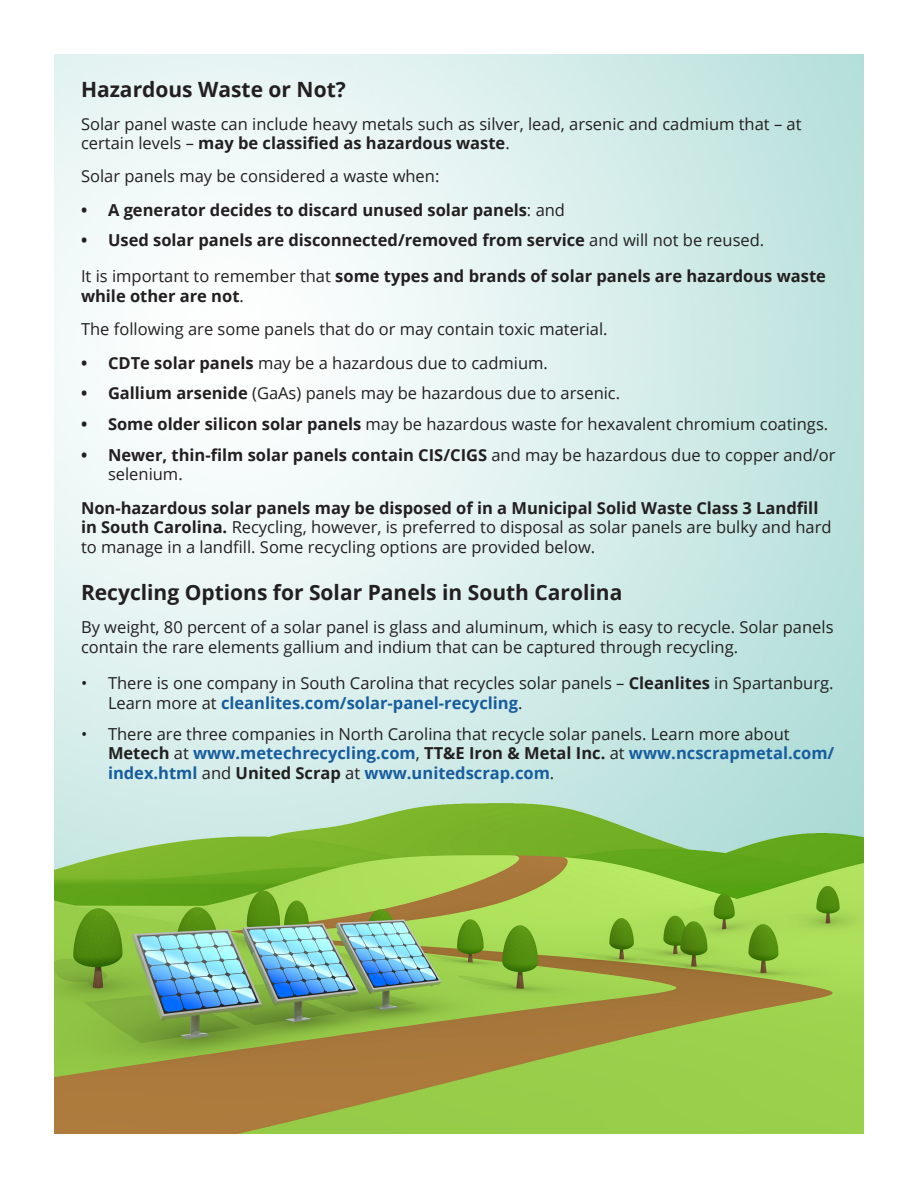
<style>
.page{position:relative;width:918px;height:1188px;background:#fff}
.page>*{position:absolute;margin:0;border:0;box-sizing:border-box;transform-origin:0 0}
.t1{font:700 21px "Open Sans";color:#231f20}
.t2{font:16.5px/19.8px "Open Sans";color:#231f20}
.t3{font:700 16.5px/19.8px "Open Sans";color:#231f20}
.s1{font-weight:700}
.s2{font-weight:400}
.s3{font-weight:700;color:#175d9e}
</style>
<div class="page">
<img style="left:54px;top:54px;width:810px;height:1080px">
<p class="t1" style="left:81px;top:75px;width:266px">Hazardous Waste or Not?</p>
<p class="t2" style="left:81px;top:114px;width:722px">Solar panel waste can include heavy metals such as silver, lead, arsenic and cadmium that – at certain levels – <span class="s1">may be classified as hazardous waste</span>.</p>
<p class="t2" style="left:81px;top:166px;width:360px">Solar panels may be considered a waste when:</p>
<p class="t3" style="left:81px;top:199px;width:486px">• A generator decides to discard unused solar panels<span class="s2">: and</span></p>
<p class="t3" style="left:81px;top:230px;width:685px">• Used solar panels are disconnected/removed from service <span class="s2">and will not be reused.</span></p>
<p class="t3" style="left:81px;top:266px;width:746px"><span class="s2">It is important to remember that</span> some types and brands of solar panels are hazardous waste while other are not<span class="s2">.</span></p>
<p class="t2" style="left:81px;top:319px;width:528px">The following are some panels that do or may contain toxic material.</p>
<p class="t2" style="left:81px;top:352px;width:468px"><span class="s1">• CDTe solar panels</span> may be a hazardous due to cadmium.</p>
<p class="t2" style="left:81px;top:383px;width:541px"><span class="s1">• Gallium arsenide</span> (GaAs) panels may be hazardous due to arsenic.</p>
<p class="t2" style="left:81px;top:414px;width:749px"><span class="s1">• Some older silicon solar panels</span> may be hazardous waste for hexavalent chromium coatings.</p>
<p class="t2" style="left:108px;top:444px;width:729px;text-indent:-27px"><span class="s1">• Newer, thin-film solar panels contain CIS/CIGS</span> and may be hazardous due to copper and/or selenium.</p>
<p class="t2" style="left:81px;top:497px;width:752px"><span class="s1">Non-hazardous solar panels may be disposed of in a Municipal Solid Waste Class 3 Landfill in South Carolina.</span> Recycling, however, is preferred to disposal as solar panels are bulky and hard to manage in a landfill. Some recycling options are provided below.</p>
<p class="t1" style="left:81px;top:578px;width:543px">Recycling Options for Solar Panels in South Carolina</p>
<p class="t2" style="left:81px;top:617px;width:754px">By weight, 80 percent of a solar panel is glass and aluminum, which is easy to recycle. Solar panels contain the rare elements gallium and indium that can be captured through recycling.</p>
<p class="t2" style="left:108px;top:673px;width:727px;text-indent:-27px">• There is one company in South Carolina that recycles solar panels – <span class="s1">Cleanlites</span> in Spartanburg.<br>Learn more at <span class="s3">cleanlites.com/solar-panel-recycling</span>.</p>
<p class="t2" style="left:108px;top:723px;width:728px;text-indent:-27px">• There are three companies in North Carolina that recycle solar panels. Learn more about<br><span class="s1">Metech</span> at <span class="s3">www.metechrecycling.com</span>, <span class="s1">TT&amp;E Iron &amp; Metal Inc.</span> at <span class="s3">www.ncscrapmetal.com/ index.html</span> and <span class="s1">United Scrap</span> at <span class="s3">www.unitedscrap.com</span>.</p>
</div>
